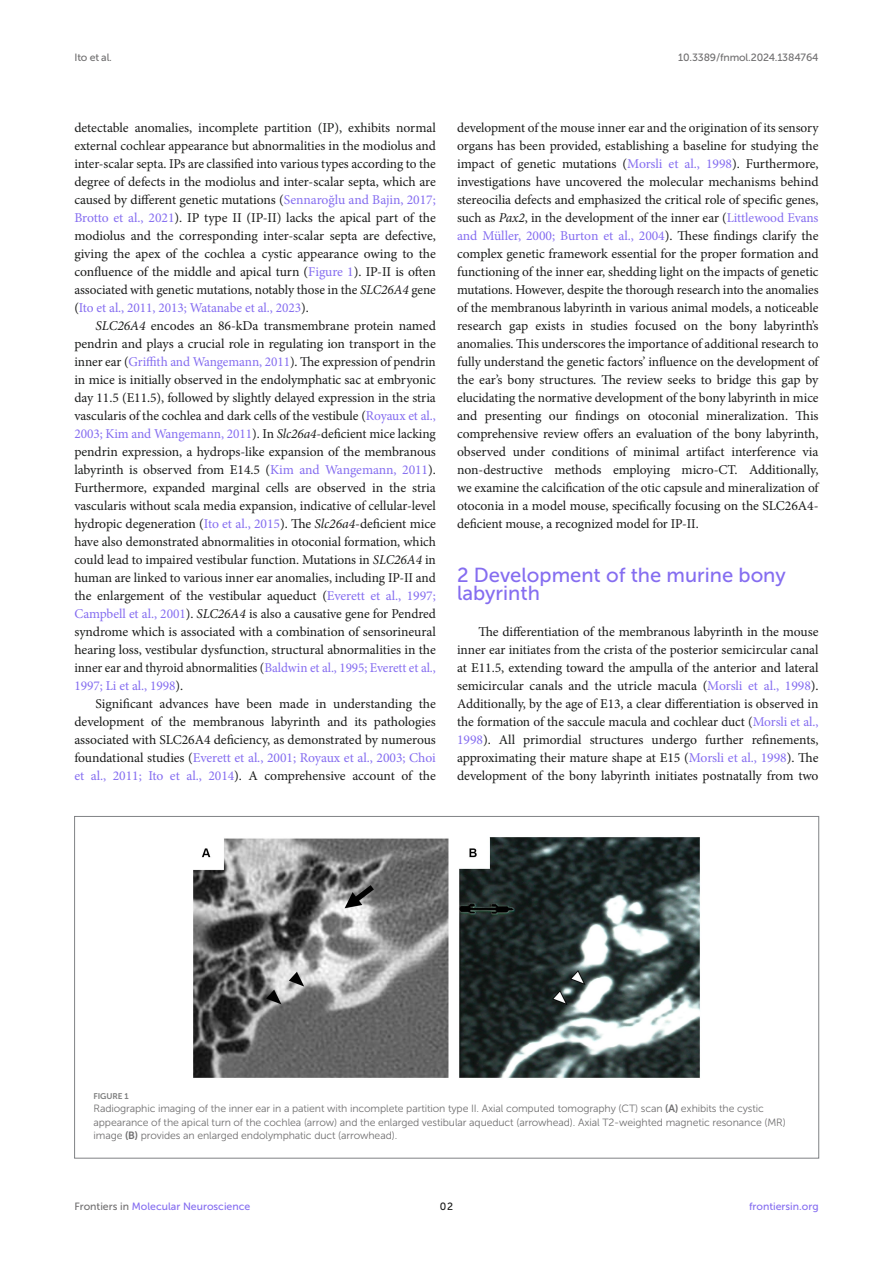
<style>
.page{position:relative;width:893px;height:1263px;background:#fff}
.page>*{position:absolute;margin:0;border:0;box-sizing:border-box;transform-origin:0 0}
.HEAD_1{font:20.25px/18px "Museo Sans 500";color:#856df0}
.TEXT{font:13.5px/18px "Minion Pro";letter-spacing:-.005em;color:#1b1c1b;text-align:justify}
.TEXT_FLUSH{font:13.5px/18px "Minion Pro";letter-spacing:-.005em;color:#1b1c1b;text-align:justify}
.FIG_LEG{font:10.5px/13.5px "Museo Sans 300";letter-spacing:-.01em;color:#706f70}
.t1{font:10.5px "Museo Sans 500";color:#856df0}
.t2{font:10.5px "Museo Sans 500";letter-spacing:-.015em;color:#706f70}
.t3{font:10.5px "Museo Sans 500";color:#1b1c1b}
.FIG_HD{font:8.25px "Museo Sans 700";letter-spacing:-.01em;color:#7e7f7f}
.s1{color:#856df0}
.s2{font-style:italic}
.s3{font-family:"Museo Sans 700"}
.s4{color:#706f70}
</style>
<div class="page">
<img style="left:193px;top:837px;width:507px;height:241px">
<p class="t2" style="left:74px;top:51px;width:39px">Ito et al.</p>
<p class="t2" style="left:678px;top:51px;width:142px">10.3389/fnmol.2024.1384764</p>
<p class="TEXT_FLUSH" style="left:74px;top:119px;width:363px">detectable anomalies, incomplete partition (IP), exhibits normal external cochlear appearance but abnormalities in the modiolus and inter-scalar septa. IPs are classified into various types according to the degree of defects in the modiolus and inter-scalar septa, which are caused by different genetic mutations (<span class="s1">Sennaroğlu and Bajin, 2017; Brotto et al., 2021</span>). IP type II (IP-II) lacks the apical part of the modiolus and the corresponding inter-scalar septa are defective, giving the apex of the cochlea a cystic appearance owing to the confluence of the middle and apical turn (<span class="s1">Figure 1</span>). IP-II is often associated with genetic mutations, notably those in the <span class="s2">SLC26A4</span> gene (<span class="s1">Ito et al., 2011, 2013; Watanabe et al., 2023</span>).</p>
<p class="TEXT" style="left:74px;top:317px;width:363px;text-indent:21px"><span class="s2">SLC26A4</span> encodes an 86-kDa transmembrane protein named pendrin and plays a crucial role in regulating ion transport in the inner ear (<span class="s1">Griffith and Wangemann, 2011</span>). The expression of pendrin in mice is initially observed in the endolymphatic sac at embryonic day 11.5 (E11.5), followed by slightly delayed expression in the stria vascularis of the cochlea and dark cells of the vestibule (<span class="s1">Royaux et al., 2003; Kim and Wangemann, 2011</span>). In <span class="s2">Slc26a4</span>-deficient mice lacking pendrin expression, a hydrops-like expansion of the membranous labyrinth is observed from E14.5 (<span class="s1">Kim and Wangemann, 2011</span>).<br>Furthermore, expanded marginal cells are observed in the stria vascularis without scala media expansion, indicative of cellular-level hydropic degeneration (<span class="s1">Ito et al., 2015</span>). The <span class="s2">Slc26a4</span>-deficient mice have also demonstrated abnormalities in otoconial formation, which could lead to impaired vestibular function. Mutations in <span class="s2">SLC26A4</span> in human are linked to various inner ear anomalies, including IP-II and the enlargement of the vestibular aqueduct (<span class="s1">Everett et al., 1997; Campbell et al., 2001</span>). <span class="s2">SLC26A4</span> is also a causative gene for Pendred syndrome which is associated with a combination of sensorineural hearing loss, vestibular dysfunction, structural abnormalities in the inner ear and thyroid abnormalities (<span class="s1">Baldwin et al., 1995; Everett et al., 1997; Li et al., 1998</span>).</p>
<p class="TEXT" style="left:74px;top:695px;width:363px;text-indent:21px">Significant advances have been made in understanding the development of the membranous labyrinth and its pathologies associated with SLC26A4 deficiency, as demonstrated by numerous foundational studies (<span class="s1">Everett et al., 2001; Royaux et al., 2003; Choi et al., 2011; Ito et al., 2014</span>). A comprehensive account of the</p>
<p class="TEXT" style="left:457px;top:119px;width:363px">development of the mouse inner ear and the origination of its sensory organs has been provided, establishing a baseline for studying the impact of genetic mutations (<span class="s1">Morsli et al., 1998</span>). Furthermore, investigations have uncovered the molecular mechanisms behind stereocilia defects and emphasized the critical role of specific genes, such as <span class="s2">Pax2</span>, in the development of the inner ear (<span class="s1">Littlewood Evans and Müller, 2000; Burton et al., 2004</span>). These findings clarify the complex genetic framework essential for the proper formation and functioning of the inner ear, shedding light on the impacts of genetic mutations. However, despite the thorough research into the anomalies of the membranous labyrinth in various animal models, a noticeable research gap exists in studies focused on the bony labyrinth’s anomalies. This underscores the importance of additional research to fully understand the genetic factors’ influence on the development of the ear’s bony structures. The review seeks to bridge this gap by elucidating the normative development of the bony labyrinth in mice and presenting our findings on otoconial mineralization. This comprehensive review offers an evaluation of the bony labyrinth, observed under conditions of minimal artifact interference via non-destructive methods employing micro-CT. Additionally, we examine the calcification of the otic capsule and mineralization of otoconia in a model mouse, specifically focusing on the SLC26A4- deficient mouse, a recognized model for IP-II.</p>
<p class="HEAD_1" style="left:457px;top:566px;width:330px">2 Development of the murine bony labyrinth</p>
<p class="TEXT_FLUSH" style="left:457px;top:623px;width:363px;text-indent:21px">The differentiation of the membranous labyrinth in the mouse inner ear initiates from the crista of the posterior semicircular canal at E11.5, extending toward the ampulla of the anterior and lateral semicircular canals and the utricle macula (<span class="s1">Morsli et al., 1998</span>).<br>Additionally, by the age of E13, a clear differentiation is observed in the formation of the saccule macula and cochlear duct (<span class="s1">Morsli et al., 1998</span>). All primordial structures undergo further refinements, approximating their mature shape at E15 (<span class="s1">Morsli et al., 1998</span>). The development of the bony labyrinth initiates postnatally from two</p>
<p class="FIG_HD" style="left:94px;top:1091px;width:37px">FIGURE 1</p>
<p class="FIG_LEG" style="left:94px;top:1102px;width:694px">Radiographic imaging of the inner ear in a patient with incomplete partition type II. Axial computed tomography (CT) scan <span class="s3">(A)</span> exhibits the cystic appearance of the apical turn of the cochlea (arrow) and the enlarged vestibular aqueduct (arrowhead). Axial T2-weighted magnetic resonance (MR) image <span class="s3">(B)</span> provides an enlarged endolymphatic duct (arrowhead).</p>
<p class="t1" style="left:74px;top:1200px;width:177px"><span class="s4">Frontiers in</span> Molecular Neuroscience</p>
<p class="t3" style="left:440px;top:1200px;width:15px">02</p>
<p class="t1" style="left:749px;top:1200px;width:71px">frontiersin.org</p>
</div>
